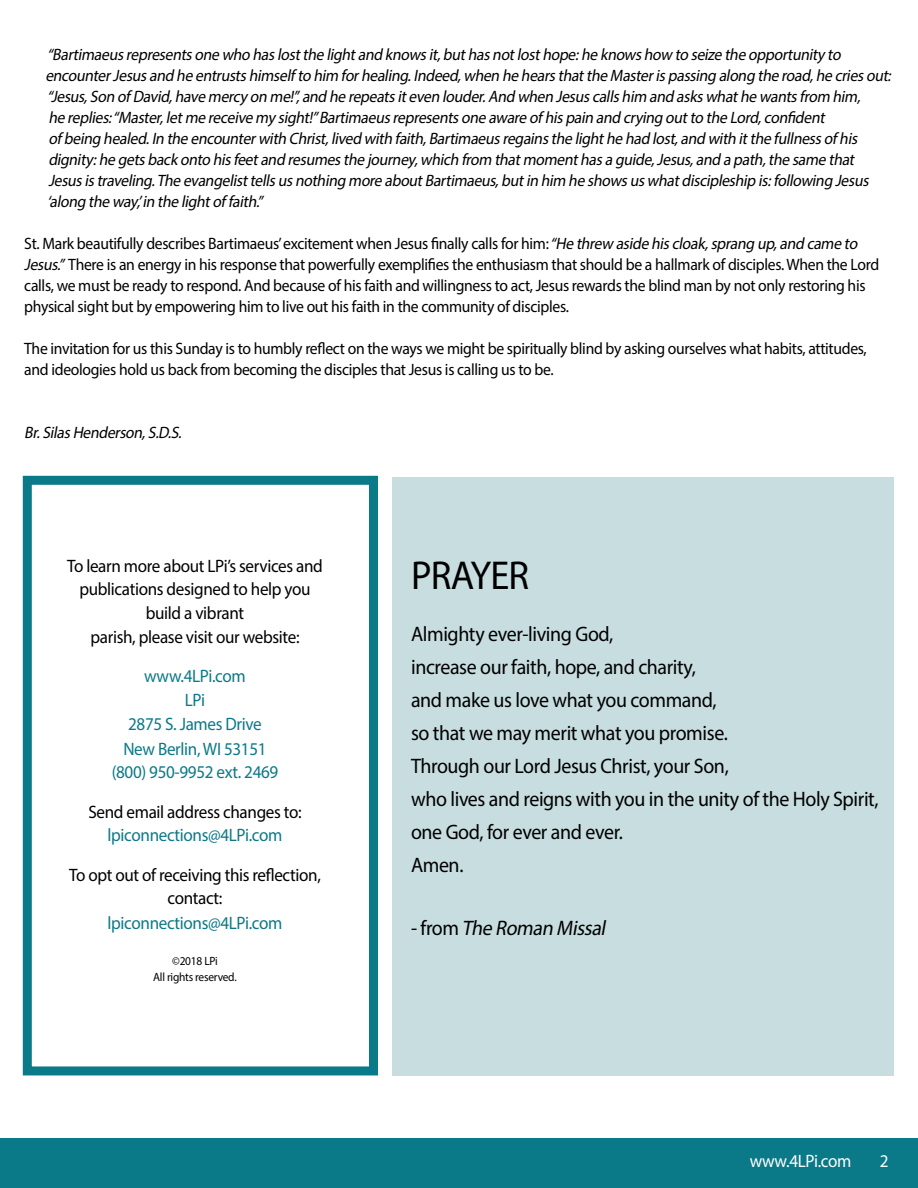
<style>
.page{position:relative;width:918px;height:1188px;background:#fff}
.page>*{position:absolute;margin:0;border:0;box-sizing:border-box;transform-origin:0 0}
.t1{font:40.5px "Myriad Pro";letter-spacing:-.02em;color:#000;scale:.95 1}
.t2{font:21px/33px "Myriad Pro";letter-spacing:-.02em;color:#000;scale:.95 1}
.t3{font:italic 21px "Myriad Pro";color:#000;scale:.95 1}
.t4{font:18px/24px "Myriad Pro";letter-spacing:-.02em;color:#000;text-align:center;scale:.95 1}
.t5{font:18px/24px "Myriad Pro";letter-spacing:-.02em;color:#0a7988;text-align:center;scale:.95 1}
.t6{font:18px "Myriad Pro";letter-spacing:-.02em;color:#fff;scale:.95 1}
.t7{font:italic 16.5px/21px "Myriad Pro";letter-spacing:-.02em;color:#000;scale:.95 1}
.t8{font:16.5px/21px "Myriad Pro";letter-spacing:-.02em;color:#000;scale:.95 1}
.t9{font:12px/16.5px "Myriad Pro";letter-spacing:-.02em;color:#000;text-align:center;scale:.95 1}
.s1{font-style:italic}
.s2{font-style:normal}
</style>
<div class="page">
<div style="left:392px;top:477px;width:502px;height:598px;background:#c7dddf"></div>
<div style="left:23px;top:476px;width:355px;height:599px;border:9px solid #0a7988"></div>
<div style="left:0;top:1138px;width:918px;height:50px;background:#0a7988"></div>
<p class="t7" style="left:45px;top:44px;width:895px">“Bartimaeusrepresentsone who haslostthe lightand knowsit,buthasnotlosthope:he knowshow to seize the opportunityto encounterJesusand he entrustshimself to him forhealing.Indeed,when he hearsthatthe Masterispassing along the road,he criesout: “Jesus,Son of David,have mercyon me!”,and he repeatsiteven louder.And when Jesuscallshim and askswhathe wantsfrom him,<br>he replies:“Master,letme receive mysight!”Bartimaeusrepresentsone aware of hispain and crying outto the Lord,confident<br>of being healed.In the encounterwith Christ,lived with faith,Bartimaeusregainsthe lighthe had lost,and with itthe fullnessof his dignity:he getsbackonto hisfeetand resumesthe journey,which from thatmomenthasa guide,Jesus,and a path,the same that Jesusistraveling.The evangelisttellsusnothing more aboutBartimaeus,butin him he showsuswhatdiscipleship is:following Jesus ‘along the way,’in the lightof faith.”</p>
<p class="t8" style="left:24px;top:233px;width:901px">St. Mark beautifully describes Bartimaeus’ excitement when Jesus finally calls for him: <span class="s1">“He threw aside hiscloak,sprang up,and came to Jesus.”</span>There is an energy in his response that powerfully exemplifies the enthusiasm that should be a hallmark of disciples. When the Lord calls, we must be ready to respond. And because of his faith and willingness to act, Jesus rewards the blind man by not only restoring his physical sight but by empowering him to live out his faith in the community of disciples.</p>
<p class="t8" style="left:24px;top:338px;width:888px">The invitation for us this Sunday is to humbly reflect on the ways we might be spiritually blind by asking ourselves what habits, attitudes, and ideologies hold us back from becoming the disciples that Jesus is calling us to be.</p>
<p class="t7" style="left:24px;top:422px;width:171px">Br.SilasHenderson,S.D.S.</p>
<p class="t4" style="left:67px;top:553px;width:271px">To learn more about LPi’s services and publications designed to help you build a vibrant<br>parish, please visit our website:</p>
<p class="t5" style="left:112px;top:664px;width:177px">www.4LPi.com<br>LPi<br>2875 S. James Drive<br>New Berlin, WI 53151 (800) 950-9952 ext. 2469</p>
<p class="t4" style="left:88px;top:799px;width:226px">Send email address changes to:</p>
<p class="t5" style="left:108px;top:823px;width:186px">lpiconnections@4LPi.com</p>
<p class="t4" style="left:69px;top:862px;width:267px">To opt out of receiving this reflection, contact:</p>
<p class="t5" style="left:108px;top:910px;width:186px">lpiconnections@4LPi.com</p>
<p class="t9" style="left:153px;top:952px;width:89px">©2018 LPi<br>All rights reserved.</p>
<h1 class="t1" style="left:411px;top:550px;width:126px">PRAYER</h1>
<p class="t2" style="left:411px;top:617px;width:494px">Almighty ever-living God,<br>increase our faith, hope, and charity,<br>and make us love what you command,<br>so that we may merit what you promise.<br>Through our Lord Jesus Christ, your Son,<br>who lives and reigns with you in the unity of the Holy Spirit, one God, for ever and ever.<br>Amen.</p>
<p class="t3" style="left:411px;top:915px;width:211px"><span class="s2">- fr o m</span> The Roman Missal</p>
<p class="t6" style="left:750px;top:1150px;width:109px">www.4LPi.com</p>
<p class="t6" style="left:880px;top:1150px;width:11px">2</p>
</div>
